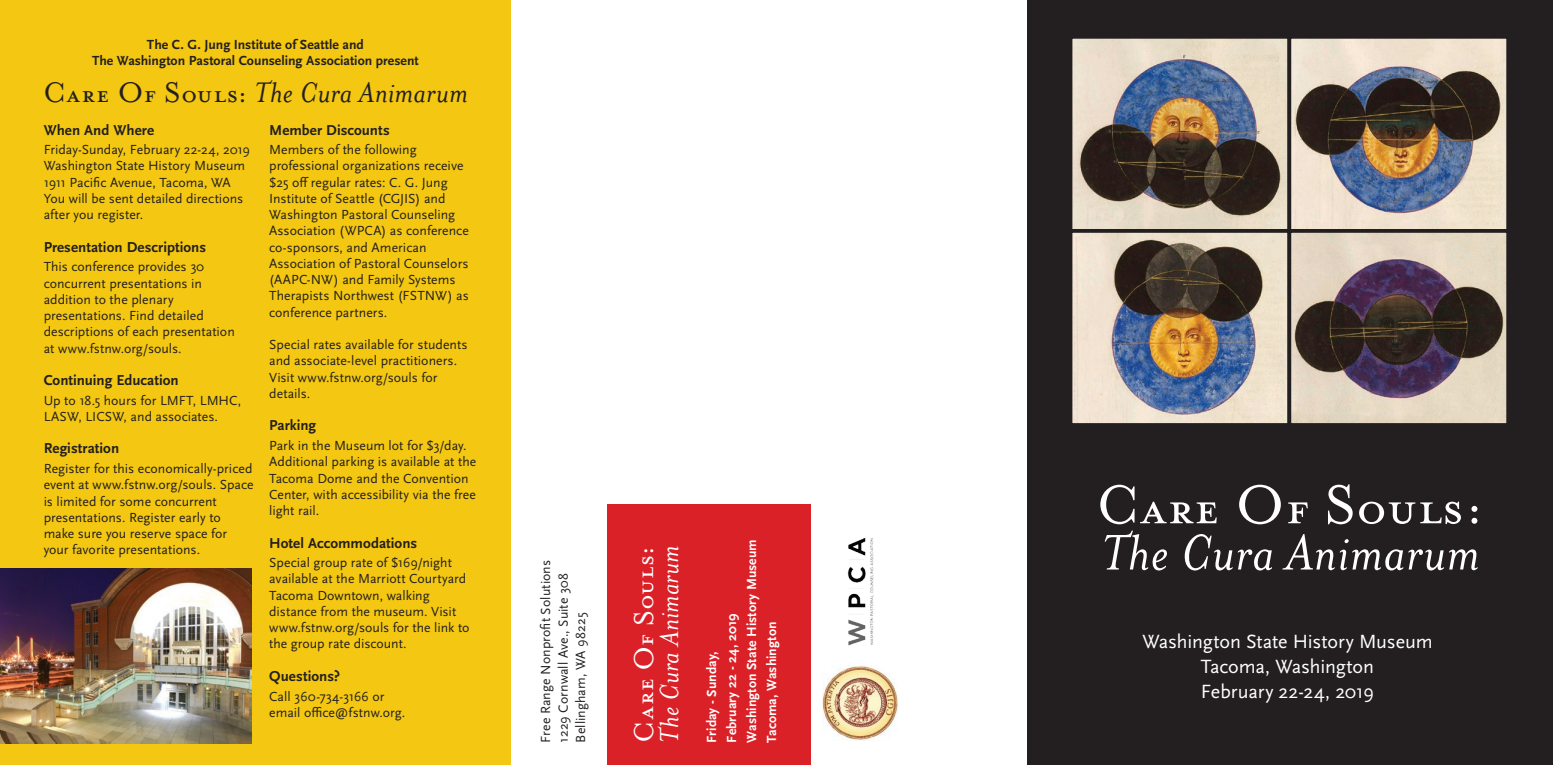
<style>
.page{position:relative;width:1553px;height:765px;background:#fff}
.page>*{position:absolute;margin:0;border:0;box-sizing:border-box;transform-origin:0 0}
.Front_Headline{font:62.5px "Mrs Eaves Petite Caps";letter-spacing:.005em;color:#fff}
.Front_Headline-2{font:italic 57.5px "Mrs Eaves";letter-spacing:.01em;color:#fff}
.Body_text{font:italic 32.5px "Mrs Eaves";letter-spacing:.005em;color:#231f20}
.Body_text-2{font:31.25px "Mrs Eaves Petite Caps";letter-spacing:.02em;color:#fff}
.Body_text-3{font:italic 30px "Mrs Eaves";letter-spacing:.005em;color:#fff}
.Body_text-4{font:20px/25px "Scala Sans Pro";letter-spacing:-.01em;color:#fff;text-align:center}
.COS_subhead{font:700 15px "Scala Sans Pro";color:#231f20}
.Body_text-5{font:13.75px/16.2px "Scala Sans Pro";color:#231f20}
.Body_text-6{font:700 13.75px "Scala Sans Pro";color:#231f20}
.Body_text-7{font:700 13.75px/20px "Scala Sans Pro";letter-spacing:.005em;color:#fff}
.s1{font-family:"Mrs Eaves Petite Caps";font-style:normal}
</style>
<div class="page">
<div style="left:1028px;top:0;width:524px;height:765px;background:#231f20"></div>
<div style="left:0;top:0;width:510px;height:765px;background:#f3c712"></div>
<div style="left:607px;top:504px;width:203px;height:261px;background:#da2128"></div>
<img style="left:823px;top:666px;width:74px;height:74px">
<img style="left:847px;top:538px;width:27px;height:108px">
<img style="left:1073px;top:40px;width:432px;height:382px">
<div style="left:1068px;top:35px;width:223px;height:198px;border:4px solid #231f20"></div>
<div style="left:1287px;top:35px;width:223px;height:198px;border:4px solid #231f20"></div>
<div style="left:1068px;top:229px;width:223px;height:198px;border:4px solid #231f20"></div>
<div style="left:1287px;top:229px;width:223px;height:198px;border:4px solid #231f20"></div>
<img style="left:0;top:568px;width:252px;height:176px">
<p class="Body_text-6" style="left:147px;top:36px;width:218px">The C. G. Jung Institute of Seattle and</p>
<p class="Body_text-6" style="left:92px;top:53px;width:328px">The Washington Pastoral Counseling Association present</p>
<p class="Body_text" style="left:43px;top:75px;width:426px"><span class="s1">Care Of Souls:</span> The Cura Animarum</p>
<p class="COS_subhead" style="left:44px;top:121px;width:112px">When And Where</p>
<p class="Body_text-5" style="left:44px;top:142px;width:208px">Friday-Sunday, February 22-24, 2019</p>
<p class="Body_text-5" style="left:44px;top:158px;width:203px">Washington State History Museum</p>
<p class="Body_text-5" style="left:44px;top:174px;width:188px">1911 Pacific Avenue, Tacoma, WA</p>
<p class="Body_text-5" style="left:44px;top:190px;width:201px">You will be sent detailed directions after you register.</p>
<p class="COS_subhead" style="left:44px;top:238px;width:164px">Presentation Descriptions</p>
<p class="Body_text-5" style="left:44px;top:259px;width:193px">This conference provides 30 concurrent presentations in addition to the plenary presentations. Find detailed descriptions of each presentation at www.fstnw.org/souls.</p>
<p class="COS_subhead" style="left:44px;top:372px;width:137px">Continuing Education</p>
<p class="Body_text-5" style="left:44px;top:392px;width:199px">Up to 18.5 hours for LMFT, LMHC,<br>LASW, LICSW, and associates.</p>
<p class="COS_subhead" style="left:44px;top:440px;width:77px">Registration</p>
<p class="Body_text-5" style="left:44px;top:460px;width:211px">Register for this economically-priced event at www.fstnw.org/souls. Space is limited for some concurrent presentations. Register early to make sure you reserve space for your favorite presentations.</p>
<p class="COS_subhead" style="left:269px;top:121px;width:122px">Member Discounts</p>
<p class="Body_text-5" style="left:269px;top:142px;width:201px">Members of the following professional organizations receive $25 off regular rates: C. G. Jung<br>Institute of Seattle (CGJIS) and<br>Washington Pastoral Counseling<br>Association (WPCA) as conference co-sponsors, and American<br>Association of Pastoral Counselors (AAPC-NW) and Family Systems<br>Therapists Northwest (FSTNW) as conference partners.</p>
<p class="Body_text-5" style="left:269px;top:337px;width:200px">Special rates available for students and associate-level practitioners.<br>Visit www.fstnw.org/souls for details.</p>
<p class="COS_subhead" style="left:269px;top:417px;width:49px">Parking</p>
<p class="Body_text-5" style="left:269px;top:437px;width:208px">Park in the Museum lot for $3/day.<br>Additional parking is available at the<br>Tacoma Dome and the Convention<br>Center, with accessibility via the free light rail.</p>
<p class="COS_subhead" style="left:269px;top:534px;width:149px">Hotel Accommodations</p>
<p class="Body_text-5" style="left:269px;top:555px;width:202px">Special group rate of $169/night available at the Marriott Courtyard<br>Tacoma Downtown, walking distance from the museum. Visit www.fstnw.org/souls for the link to the group rate discount.</p>
<p class="COS_subhead" style="left:269px;top:667px;width:72px">Questions?</p>
<p class="Body_text-5" style="left:269px;top:688px;width:137px">Call 360-734-3166 or email office@fstnw.org.</p>
<p class="Body_text-5" style="left:538px;top:742px;width:184px;rotate:-90deg">Free Range Nonprofit Solutions</p>
<p class="Body_text-5" style="left:555px;top:742px;width:171px;rotate:-90deg">1229 Cornwall Ave., Suite 308</p>
<p class="Body_text-5" style="left:573px;top:742px;width:131px;rotate:-90deg">Bellingham, WA 98225</p>
<p class="Body_text-2" style="left:628px;top:742px;width:199px;rotate:-90deg">Care Of Souls:</p>
<p class="Body_text-3" style="left:653px;top:742px;width:199px;rotate:-90deg">The Cura Animarum</p>
<p class="Body_text-7" style="left:741px;top:742px;width:205px;rotate:-90deg">Washington State History Museum<br>Tacoma, Washington</p>
<p class="Body_text-7" style="left:701px;top:742px;width:131px;rotate:-90deg">Friday - Sunday,<br>February 22 - 24, 2019</p>
<p class="Front_Headline" style="left:1096px;top:472px;width:390px">Care Of Souls:</p>
<p class="Front_Headline-2" style="left:1101px;top:521px;width:380px">The Cura Animarum</p>
<p class="Body_text-4" style="left:1142px;top:629px;width:292px">Washington State History Museum<br>Tacoma, Washington</p>
<p class="Body_text-4" style="left:1201px;top:679px;width:175px">February 22-24, 2019</p>
</div>
